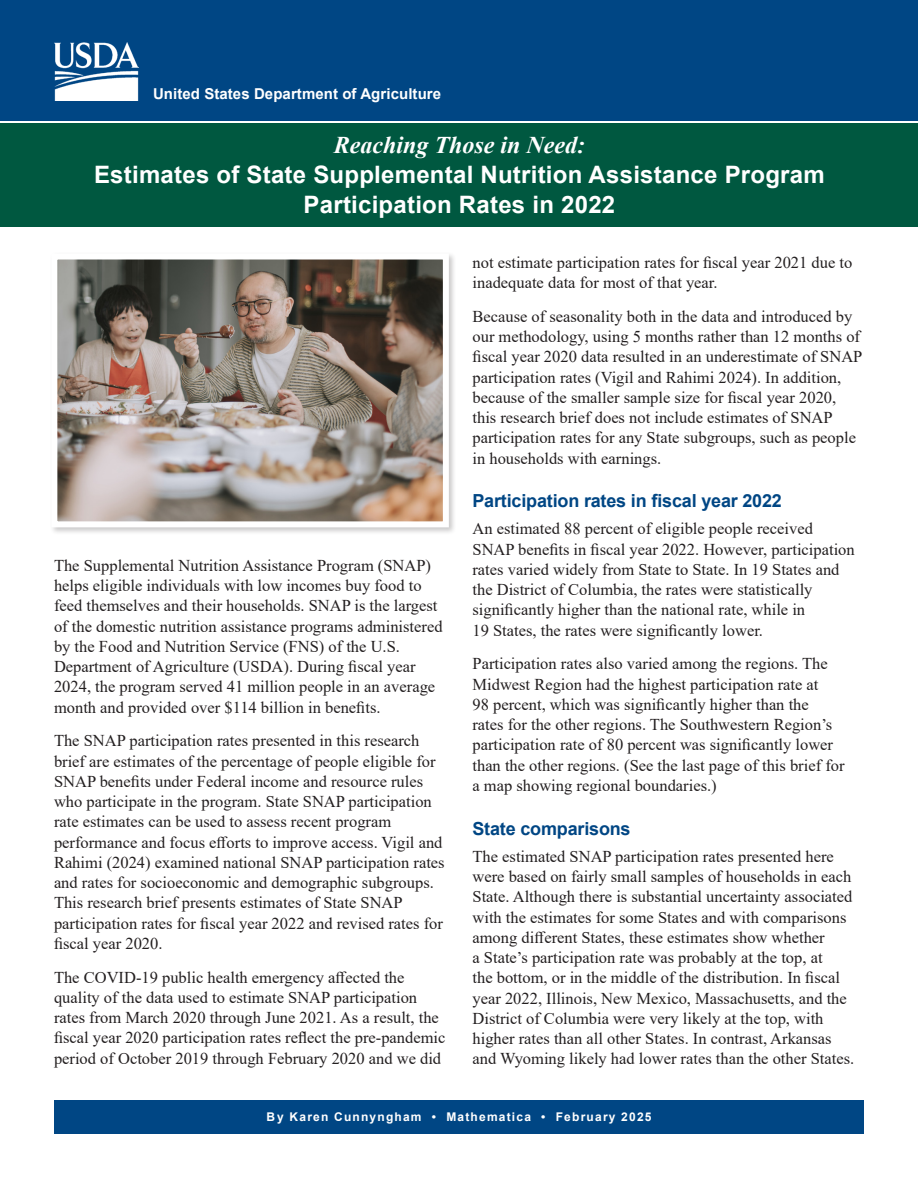
<style>
.page{position:relative;width:918px;height:1188px;background:#fff}
.page>*{position:absolute;margin:0;border:0;box-sizing:border-box;transform-origin:0 0}
.t1{font:700 24px/30px "Arial";letter-spacing:.01em;color:#fff;text-align:center}
.t2{font:700 18px "Arial";letter-spacing:-.01em;color:#004684}
.t3{font:16.5px/20.2px "Times New Roman";color:#231f20}
.t4{font:700 15px "Arial";letter-spacing:.005em;color:#fff}
.t5{font:700 12px "Arial";letter-spacing:.1em;color:#fff}
.s1{font-family:"Times New Roman";font-style:italic}
</style>
<div class="page">
<div style="left:0;top:0;width:918px;height:120px;background:#004684"></div>
<img style="left:54px;top:43px;width:84px;height:57px">
<div style="left:0;top:123px;width:918px;height:104px;background:#005840"></div>
<div style="left:54px;top:1100px;width:810px;height:34px;background:#004684"></div>
<div style="left:49px;top:251px;width:408px;height:285px;background:#231f20;opacity:.25"></div>
<img style="left:58px;top:261px;width:384px;height:259px">
<div style="left:51px;top:254px;width:398px;height:273px;border:6px solid #fff"></div>
<p class="t4" style="left:153px;top:83px;width:290px">United States Department of Agriculture</p>
<h1 class="t1" style="left:94px;top:130px;width:732px"><span class="s1">Reaching Those in Need:<br></span>Estimates of State Supplemental Nutrition Assistance Program<br>Participation Rates in 2022</h1>
<p class="t3" style="left:54px;top:555px;width:390px">The Supplemental Nutrition Assistance Program (SNAP) helps eligible individuals with low incomes buy food to feed themselves and their households. SNAP is the largest of the domestic nutrition assistance programs administered by the Food and Nutrition Service (FNS) of the U.S.<br>Department of Agriculture (USDA). During fiscal year 2024, the program served 41 million people in an average month and provided over $114 billion in benefits.</p>
<p class="t3" style="left:54px;top:730px;width:392px">The SNAP participation rates presented in this research brief are estimates of the percentage of people eligible for SNAP benefits under Federal income and resource rules who participate in the program. State SNAP participation rate estimates can be used to assess recent program performance and focus efforts to improve access. Vigil and Rahimi (2024) examined national SNAP participation rates and rates for socioeconomic and demographic subgroups.<br>This research brief presents estimates of State SNAP participation rates for fiscal year 2022 and revised rates for fiscal year 2020.</p>
<p class="t3" style="left:54px;top:966px;width:393px">The COVID-19 public health emergency affected the quality of the data used to estimate SNAP participation rates from March 2020 through June 2021. As a result, the fiscal year 2020 participation rates reflect the pre-pandemic period of October 2019 through February 2020 and we did</p>
<p class="t3" style="left:473px;top:252px;width:381px">not estimate participation rates for fiscal year 2021 due to inadequate data for most of that year.</p>
<p class="t3" style="left:473px;top:306px;width:391px">Because of seasonality both in the data and introduced by our methodology, using 5 months rather than 12 months of fiscal year 2020 data resulted in an underestimate of SNAP participation rates (Vigil and Rahimi 2024). In addition, because of the smaller sample size for fiscal year 2020, this research brief does not include estimates of SNAP participation rates for any State subgroups, such as people in households with earnings.</p>
<h2 class="t2" style="left:472px;top:488px;width:311px">Participation rates in fiscal year 2022</h2>
<p class="t3" style="left:472px;top:518px;width:384px">An estimated 88 percent of eligible people received SNAP benefits in fiscal year 2022. However, participation rates varied widely from State to State. In 19 States and the District of Columbia, the rates were statistically significantly higher than the national rate, while in<br>19 States, the rates were significantly lower.</p>
<p class="t3" style="left:472px;top:653px;width:374px">Participation rates also varied among the regions. The Midwest Region had the highest participation rate at<br>98 percent, which was significantly higher than the<br>rates for the other regions. The Southwestern Region’s participation rate of 80 percent was significantly lower than the other regions. (See the last page of this brief for a map showing regional boundaries.)</p>
<h2 class="t2" style="left:472px;top:816px;width:160px">State comparisons</h2>
<p class="t3" style="left:472px;top:846px;width:383px">The estimated SNAP participation rates presented here were based on fairly small samples of households in each State. Although there is substantial uncertainty associated with the estimates for some States and with comparisons among different States, these estimates show whether<br>a State’s participation rate was probably at the top, at<br>the bottom, or in the middle of the distribution. In fiscal year 2022, Illinois, New Mexico, Massachusetts, and the District of Columbia were very likely at the top, with higher rates than all other States. In contrast, Arkansas and Wyoming likely had lower rates than the other States.</p>
<p class="t5" style="left:266px;top:1109px;width:387px">By Karen Cunnyngham • Mathematica • February 2025</p>
</div>
